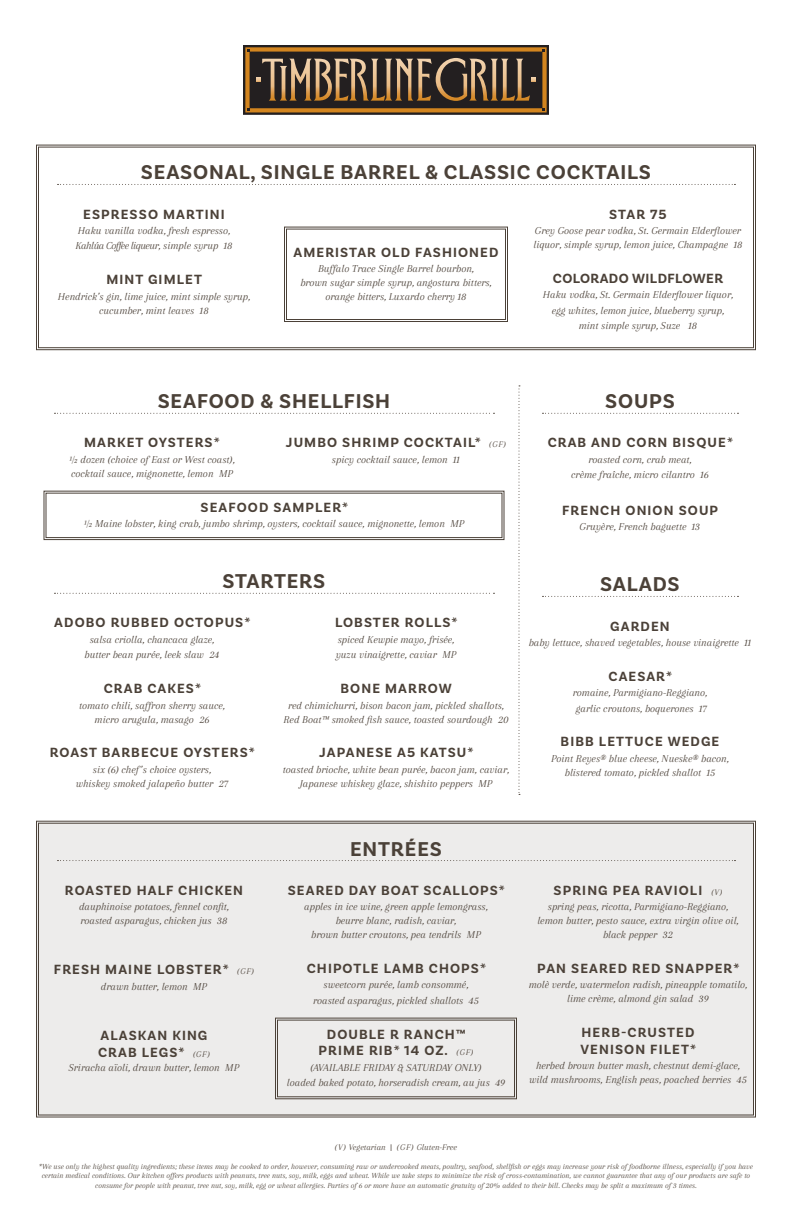
<style>
.page{position:relative;width:792px;height:1224px;background:#fff}
.page>*{position:absolute;margin:0;border:0;box-sizing:border-box;transform-origin:0 0}
.Section{font:700 21px "Basic Sans";letter-spacing:.04em;color:#4b4138}
.Section_Span_2{font:700 21px "Basic Sans";letter-spacing:.04em;color:#4b4138}
.Section_1_Column{font:700 21px "Basic Sans";letter-spacing:.04em;color:#4b4138}
.Listing{font:700 14px/16.8px "Basic Sans";letter-spacing:.08em;color:#4b4138}
.Listing_Highlighted{font:700 14px/16.8px "Basic Sans";letter-spacing:.08em;color:#4b4138;text-align:center}
.Listing_Highlighted_-NEW{font:700 14px "Basic Sans";letter-spacing:.08em;color:#4b4138}
.Listing-2{font:700 14px "Basic Sans";letter-spacing:.03em;color:#4b4138}
.Listing_Highlighted_span{font:700 14px "Basic Sans";letter-spacing:.08em;color:#4b4138}
.Description{font:700 14px "Basic Sans";letter-spacing:.08em;color:#4b4138}
.Description-2{font:italic 11px/14px "Arapey";color:#4b4138;text-align:center}
.Description_Highlighted_-NEW{font:italic 11px/14px "Arapey";color:#4b4138;text-align:center}
.Description_Highlighted_span{font:italic 11px "Arapey";color:#4b4138}
.Description_Highlighted{font:italic 11px "Arapey";color:#4b4138}
.Description-3{font:italic 11px "Arapey";letter-spacing:-.04em;color:#4b4138}
.t1{font:italic 9px "Arapey";color:#4b4138}
.t2{font:italic 8px/9.6px "Arapey";color:#4b4138;text-align:center}
.s1{font-family:"Arapey";font-weight:400;font-style:italic;font-size:9px}
</style>
<div class="page">
<svg style="left:243px;top:45px;width:306px;height:70px;background:#604931"></svg>
<svg style="left:54px;top:413px;width:441px;height:1px"></svg>
<svg style="left:43px;top:490px;width:462px;height:51px"></svg>
<div style="left:46px;top:493px;width:456px;height:45px;border:1px solid #4b4138"></div>
<svg style="left:54px;top:593px;width:441px;height:1px"></svg>
<svg style="left:542px;top:413px;width:197px;height:1px"></svg>
<svg style="left:542px;top:596px;width:197px;height:1px"></svg>
<svg style="left:518px;top:385px;width:2px;height:410px"></svg>
<svg style="left:36px;top:144px;width:720px;height:207px"></svg>
<div style="left:38px;top:147px;width:716px;height:201px;border:1px solid #4b4138"></div>
<div style="left:36px;top:820px;width:720px;height:298px;background:#edeceb"></div>
<p class="Section" style="left:141px;top:160px;width:512px">SEASONAL, SINGLE BARREL &amp; CLASSIC COCKTAILS</p>
<p class="Listing" style="left:83px;top:206px;width:143px">ESPRESSO MARTINI</p>
<p class="Description-2" style="left:78px;top:224px;width:154px">Haku vanilla vodka, fresh espresso,</p>
<p class="Description-3" style="left:75px;top:240px;width:159px">Kahlúa Coffee liqueur, simple syrup 18</p>
<p class="Listing" style="left:106px;top:271px;width:97px">MINT GIMLET</p>
<p class="Description-2" style="left:58px;top:289px;width:194px">Hendrick’s gin, lime juice, mint simple syrup, cucumber, mint leaves 18</p>
<p class="Listing" style="left:609px;top:206px;width:59px">STAR 75</p>
<p class="Description-2" style="left:533px;top:224px;width:211px;text-align:left">Grey Goose pear vodka, St. Germain Elderflower liquor, simple syrup, lemon juice, Champagne 18</p>
<p class="Listing-2" style="left:553px;top:270px;width:172px">COLORADO WILDFLOWER</p>
<p class="Description-2" style="left:543px;top:288px;width:192px">Haku vodka, St. Germain Elderflower liquor,</p>
<p class="Description-2" style="left:552px;top:303px;width:174px">egg whites, lemon juice, blueberry syrup,</p>
<p class="Description-2" style="left:579px;top:319px;width:120px">mint simple syrup, Suze 18</p>
<p class="Listing_Highlighted_-NEW" style="left:294px;top:243px;width:206px">AMERISTAR OLD FASHIONED</p>
<p class="Description_Highlighted_-NEW" style="left:300px;top:262px;width:193px">Buffalo Trace Single Barrel bourbon,<br>brown sugar simple syrup, angostura bitters, orange bitters, Luxardo cherry 18</p>
<p class="Section_Span_2" style="left:158px;top:389px;width:234px">SEAFOOD &amp; SHELLFISH</p>
<p class="Listing" style="left:84px;top:434px;width:137px">MARKET OYSTERS*</p>
<p class="Description-2" style="left:69px;top:452px;width:167px;text-align:left">½ dozen (choice of East or West coast), cocktail sauce, mignonette, lemon MP</p>
<p class="Listing" style="left:286px;top:434px;width:222px">JUMBO SHRIMP COCKTAIL* <span class="s1">(GF)</span></p>
<p class="Description-2" style="left:332px;top:452px;width:130px">spicy cocktail sauce, lemon 11</p>
<p class="Listing_Highlighted_span" style="left:201px;top:499px;width:149px">SEAFOOD SAMPLER*</p>
<p class="Description_Highlighted_span" style="left:84px;top:518px;width:382px">½ Maine lobster, king crab, jumbo shrimp, oysters, cocktail sauce, mignonette, lemon MP</p>
<p class="Section_Span_2" style="left:223px;top:569px;width:104px">STARTERS</p>
<p class="Listing" style="left:54px;top:614px;width:198px">ADOBO RUBBED OCTOPUS*</p>
<p class="Description-2" style="left:90px;top:632px;width:126px">salsa criolla, chancaca glaze,</p>
<p class="Description-2" style="left:85px;top:648px;width:136px">butter bean purée, leek slaw 24</p>
<p class="Listing" style="left:104px;top:680px;width:99px">CRAB CAKES*</p>
<p class="Description-2" style="left:79px;top:698px;width:147px">tomato chili, saffron sherry sauce, micro arugula, masago 26</p>
<p class="Listing" style="left:50px;top:744px;width:207px">ROAST BARBECUE OYSTERS*</p>
<p class="Description-2" style="left:76px;top:762px;width:154px">six (6) chef ’s choice oysters, whiskey smoked jalapeño butter 27</p>
<p class="Listing" style="left:335px;top:614px;width:124px">LOBSTER ROLLS*</p>
<p class="Description-2" style="left:338px;top:632px;width:118px">spiced Kewpie mayo, frisée,</p>
<p class="Description-2" style="left:336px;top:648px;width:122px">yuzu vinaigrette, caviar MP</p>
<p class="Listing" style="left:340px;top:680px;width:113px">BONE MARROW</p>
<p class="Description-2" style="left:283px;top:698px;width:227px">red chimichurri, bison bacon jam, pickled shallots,<br>Red Boat™ smoked fish sauce, toasted sourdough 20</p>
<p class="Listing" style="left:319px;top:744px;width:156px">JAPANESE A5 KATSU*</p>
<p class="Description-2" style="left:283px;top:762px;width:228px">toasted brioche, white bean purée, bacon jam, caviar,<br>Japanese whiskey glaze, shishito peppers MP</p>
<p class="Listing" style="left:65px;top:882px;width:180px">ROASTED HALF CHICKEN</p>
<p class="Description-2" style="left:79px;top:900px;width:151px;text-align:left">dauphinoise potatoes, fennel confit, roasted asparagus, chicken jus 38</p>
<p class="Listing" style="left:54px;top:961px;width:202px">FRESH MAINE LOBSTER* <span class="s1">(GF)</span></p>
<p class="Description-2" style="left:101px;top:979px;width:108px">drawn butter, lemon MP</p>
<p class="Listing" style="left:98px;top:1027px;width:113px">ALASKAN KING<br>CRAB LEGS* <span class="s1">(GF)</span></p>
<p class="Description-2" style="left:69px;top:1061px;width:172px">Sriracha aïoli, drawn butter, lemon MP</p>
<p class="Section" style="left:350px;top:836px;width:93px">ENTRÉES</p>
<p class="Listing" style="left:288px;top:882px;width:219px">SEARED DAY BOAT SCALLOPS*</p>
<p class="Description-2" style="left:304px;top:900px;width:185px">apples in ice wine, green apple lemongrass, beurre blanc, radish, caviar,<br>brown butter croutons, pea tendrils MP</p>
<p class="Listing" style="left:307px;top:960px;width:181px">CHIPOTLE LAMB CHOPS*</p>
<p class="Description-2" style="left:324px;top:978px;width:146px">sweetcorn purée, lamb consommé,</p>
<p class="Description-2" style="left:313px;top:993px;width:167px">roasted asparagus, pickled shallots 45</p>
<p class="Listing_Highlighted" style="left:319px;top:1026px;width:156px">DOUBLE R RANCH™<br>PRIME RIB* 14 OZ. <span class="s1">(GF)</span></p>
<p class="Description_Highlighted" style="left:310px;top:1061px;width:173px">(AVAILABLE FRIDAY &amp; SATURDAY ONLY)</p>
<p class="Description_Highlighted" style="left:287px;top:1077px;width:220px">loaded baked potato, horseradish cream, au jus 49</p>
<p class="Section_1_Column" style="left:605px;top:389px;width:71px">SOUPS</p>
<p class="Listing" style="left:548px;top:434px;width:187px">CRAB AND CORN BISQUE*</p>
<p class="Description-2" style="left:588px;top:452px;width:105px">roasted corn, crab meat,</p>
<p class="Description-2" style="left:571px;top:468px;width:139px">crème fraîche, micro cilantro 16</p>
<p class="Description" style="left:562px;top:502px;width:157px">FRENCH ONION SOUP</p>
<p class="Description-2" style="left:580px;top:520px;width:122px">Gruyère, French baguette 13</p>
<p class="Section_1_Column" style="left:600px;top:572px;width:81px">SALADS</p>
<p class="Listing" style="left:610px;top:618px;width:61px">GARDEN</p>
<p class="Description-2" style="left:529px;top:635px;width:224px">baby lettuce, shaved vegetables, house vinaigrette 11</p>
<p class="Listing" style="left:609px;top:668px;width:65px">CAESAR*</p>
<p class="Description-2" style="left:573px;top:686px;width:136px">romaine, Parmigiano-Reggiano,</p>
<p class="Description-2" style="left:576px;top:701px;width:132px">garlic croutons, boquerones 17</p>
<p class="Listing" style="left:561px;top:734px;width:160px">BIBB LETTUCE WEDGE</p>
<p class="Description-2" style="left:551px;top:751px;width:179px">Point Reyes® blue cheese, Nueske® bacon, blistered tomato, pickled shallot 15</p>
<p class="Listing" style="left:554px;top:882px;width:170px">SPRING PEA RAVIOLI <span class="s1">(V)</span></p>
<p class="Description-2" style="left:537px;top:900px;width:203px">spring peas, ricotta, Parmigiano-Reggiano, lemon butter, pesto sauce, extra virgin olive oil, black pepper 32</p>
<p class="Listing" style="left:537px;top:960px;width:204px">PAN SEARED RED SNAPPER*</p>
<p class="Description-2" style="left:529px;top:978px;width:220px">molè verde, watermelon radish, pineapple tomatilo, lime crème, almond gin salad 39</p>
<p class="Listing" style="left:581px;top:1024px;width:117px">HERB-CRUSTED<br>VENISON FILET*</p>
<p class="Description-2" style="left:529px;top:1059px;width:219px">herbed brown butter mash, chestnut demi-glace, wild mushrooms, English peas, poached berries 45</p>
<p class="t1" style="left:335px;top:1142px;width:124px">(V) Vegetarian | (GF) Gluten-Free</p>
<p class="t2" style="left:39px;top:1161px;width:716px">*We use only the highest quality ingredients; these items may be cooked to order, however, consuming raw or undercooked meats, poultry, seafood, shellfish or eggs may increase your risk of foodborne illness, especially if you have certain medical conditions. Our kitchen offers products with peanuts, tree nuts, soy, milk, eggs and wheat. While we take steps to minimize the risk of cross-contamination, we cannot guarantee that any of our products are safe to consume for people with peanut, tree nut, soy, milk, egg or wheat allergies. Parties of 6 or more have an automatic gratuity of 20% added to their bill. Checks may be split a maximum of 3 times.</p>
</div>
